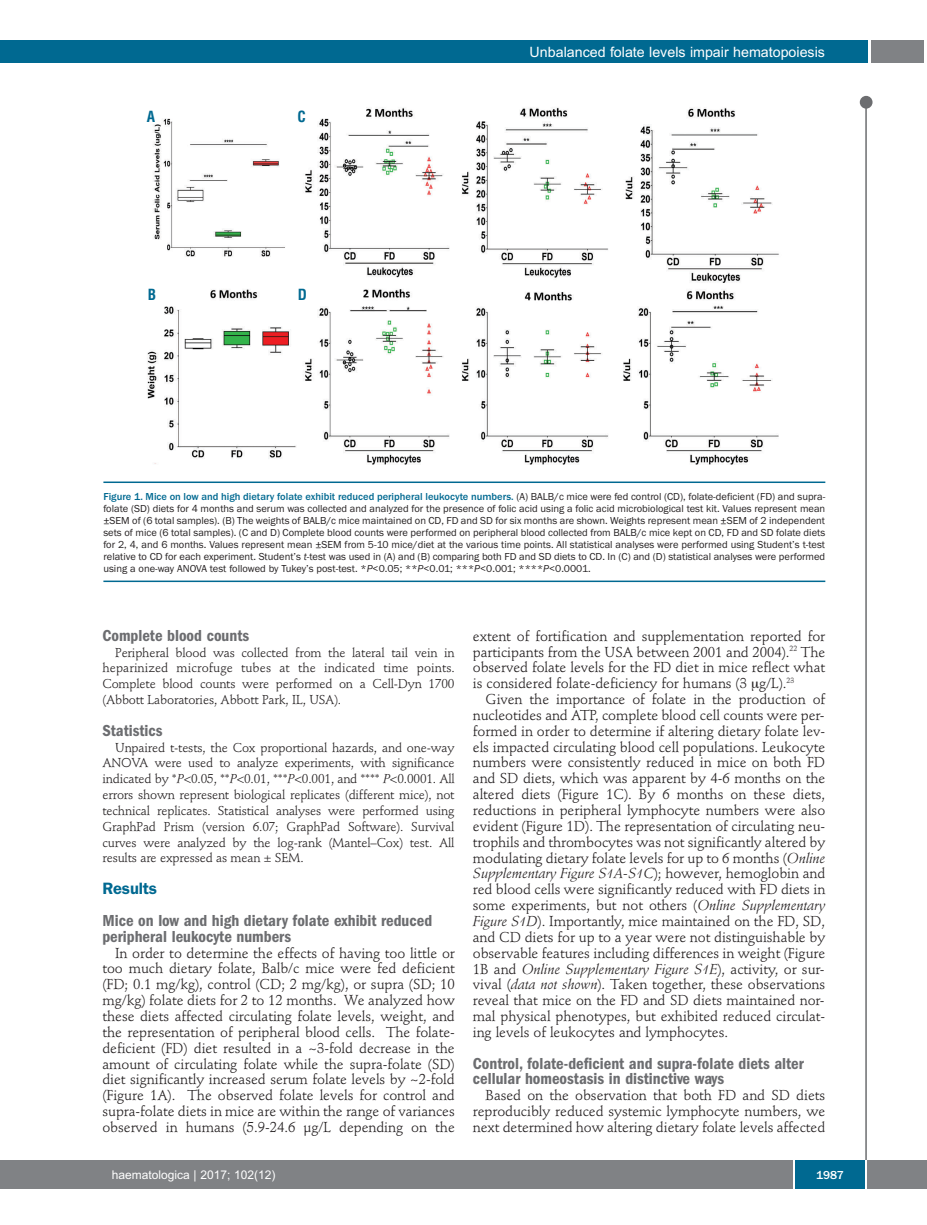
<style>
.page{position:relative;width:927px;height:1225px;background:#fff}
.page>*{position:absolute;margin:0;border:0;box-sizing:border-box;transform-origin:0 0}
.t1{font:600 condensed 16.5px/15.9px "Franklin Gothic";color:#6c6d70}
.t2{font:600 16.5px "Franklin Gothic";letter-spacing:-.01em;color:#006991}
.t3{font:700 condensed 15px "Helvetica";color:#006991}
.t4{font:14.25px/15.9px "Stempel Schneidler";letter-spacing:-.005em;color:#231f20;text-align:justify}
.t5{font:14.25px "Arial";color:#fff}
.t6{font:12.75px/15.9px "Stempel Schneidler";letter-spacing:-.015em;color:#231f20;text-align:justify}
.t7{font:12px "Arial";color:#fff}
.t8{font:500 12px "Franklin Gothic";color:#fff}
.t9{font:10.5px/12px "Franklin Gothic";color:#231f20;text-align:justify}
.s1{font-weight:500;color:#006991}
.s2{font-style:italic}
</style>
<div class="page">
<div style="left:860px;top:96px;width:12px;height:13px;background:#6c6d70;border-radius:50%"></div>
<hr style="left:865px;top:98px;width:2px;height:1062px;background:#6c6d70">
<div style="left:871px;top:40px;width:52px;height:22px;background:#808285"></div>
<div style="left:18px;top:40px;width:849px;height:22px;background:#006991"></div>
<div style="left:17px;top:1160px;width:910px;height:28px;background:#808285"></div>
<div style="left:795px;top:1160px;width:70px;height:28px;background:#006991"></div>
<hr style="left:793px;top:1160px;width:2px;height:28px;background:#fff">
<hr style="left:865px;top:1160px;width:2px;height:28px;background:#fff">
<div style="left:0;top:40px;width:19px;height:22px;background:#006991"></div>
<div style="left:0;top:1160px;width:18px;height:28px;background:#808285"></div>
<img style="left:147px;top:107px;width:632px;height:357px">
<hr style="left:103px;top:481px;width:722px;height:2px;background:#006991">
<hr style="left:103px;top:580px;width:722px;height:2px;background:#006991">
<p class="t3" style="left:147px;top:108px;width:10px">A</p>
<p class="t3" style="left:297px;top:108px;width:10px">C</p>
<p class="t3" style="left:148px;top:286px;width:10px">B</p>
<p class="t3" style="left:298px;top:286px;width:11px">D</p>
<p class="t5" style="left:530px;top:44px;width:297px">Unbalanced folate levels impair hematopoiesis</p>
<p class="t9" style="left:103px;top:490px;width:723px"><span class="s1">Figure 1. Mice on low and high dietary folate exhibit reduced peripheral leukocyte numbers.</span> (A) BALB/c mice were fed control (CD), folate-deficient (FD) and supra&shy;folate (SD) diets for 4 months and serum was collected and analyzed for the presence of folic acid using a folic acid microbiological test kit. Values represent mean ±SEM of (6 total samples). (B) The weights of BALB/c mice maintained on CD, FD and SD for six months are shown. Weights represent mean ±SEM of 2 independent sets of mice (6 total samples). (C and D) Complete blood counts were performed on peripheral blood collected from BALB/c mice kept on CD, FD and SD folate diets for 2, 4, and 6 months. Values represent mean ±SEM from 5-10 mice/diet at the various time points. All statistical analyses were performed using Student’s t-test relative to CD for each experiment. Student’s <span class="s2">t</span>-test was used in (A) and (B) comparing both FD and SD diets to CD. In (C) and (D) statistical analyses were performed using a one-way ANOVA test followed by Tukey’s post-test. *<span class="s2">P</span>&lt;0.05; **<span class="s2">P</span>&lt;0.01; ***<span class="s2">P</span>&lt;0.001; ****<span class="s2">P</span>&lt;0.0001.</p>
<p class="t1" style="left:102px;top:628px;width:148px">Complete blood counts</p>
<p class="t6" style="left:102px;top:645px;width:354px;text-indent:13px">Peripheral blood was collected from the lateral tail vein in heparinized microfuge tubes at the indicated time points.<br>Complete blood counts were performed on a Cell-Dyn 1700 (Abbott Laboratories, Abbott Park, IL, USA).</p>
<p class="t1" style="left:102px;top:723px;width:62px">Statistics</p>
<p class="t6" style="left:102px;top:740px;width:354px;text-indent:13px">Unpaired t-tests, the Cox proportional hazards, and one-way ANOVA were used to analyze experiments, with significance indicated by *<span class="s2">P</span>&lt;0.05, **<span class="s2">P</span>&lt;0.01, ***<span class="s2">P</span>&lt;0.001, and **** <span class="s2">P</span>&lt;0.0001. All errors shown represent biological replicates (different mice), not technical replicates. Statistical analyses were performed using GraphPad Prism (version 6.07; GraphPad Software). Survival curves were analyzed by the log-rank (Mantel–Cox) test. All results are expressed as mean ± SEM.</p>
<p class="t2" style="left:102px;top:883px;width:56px">Results</p>
<p class="t1" style="left:102px;top:914px;width:331px">Mice on low and high dietary folate exhibit reduced peripheral leukocyte numbers</p>
<p class="t4" style="left:102px;top:946px;width:354px;text-indent:13px">In order to determine the effects of having too little or too much dietary folate, Balb/c mice were fed deficient (FD; 0.1 mg/kg), control (CD; 2 mg/kg), or supra (SD; 10 mg/kg) folate diets for 2 to 12 months. We analyzed how these diets affected circulating folate levels, weight, and the representation of peripheral blood cells. The folate&shy;deficient (FD) diet resulted in a ~3-fold decrease in the amount of circulating folate while the supra-folate (SD) diet significantly increased serum folate levels by ~2-fold (Figure 1A). The observed folate levels for control and supra-folate diets in mice are within the range of variances observed in humans (5.9-24.6 µg/L depending on the</p>
<p class="t4" style="left:473px;top:629px;width:354px">extent of fortification and supplementation reported for participants from the USA between 2001 and 2004).<sup>22</sup> The observed folate levels for the FD diet in mice reflect what is considered folate-deficiency for humans (3 g/L).<sup>23</sup></p>
<p class="t4" style="left:473px;top:692px;width:354px;text-indent:13px">Given the importance of folate in the production of nucleotides and ATP, complete blood cell counts were per&shy;formed in order to determine if altering dietary folate lev&shy;els impacted circulating blood cell populations. Leukocyte numbers were consistently reduced in mice on both FD and SD diets, which was apparent by 4-6 months on the altered diets (Figure 1C). By 6 months on these diets, reductions in peripheral lymphocyte numbers were also evident (Figure 1D). The representation of circulating neu&shy;trophils and thrombocytes was not significantly altered by modulating dietary folate levels for up to 6 months (<span class="s2">Online Supplementary Figure S1A-S1C</span>); however, hemoglobin and red blood cells were significantly reduced with FD diets in some experiments, but not others (<span class="s2">Online Supplementary Figure S1D</span>). Importantly, mice maintained on the FD, SD, and CD diets for up to a year were not distinguishable by observable features including differences in weight (Figure 1B and <span class="s2">Online Supplementary Figure S1E</span>), activity, or sur&shy;vival (<span class="s2">data not shown</span>). Taken together, these observations reveal that mice on the FD and SD diets maintained nor&shy;mal physical phenotypes, but exhibited reduced circulat&shy;ing levels of leukocytes and lymphocytes.</p>
<p class="t1" style="left:473px;top:1056px;width:333px">Control, folate-deficient and supra-folate diets alter cellular homeostasis in distinctive ways</p>
<p class="t4" style="left:473px;top:1088px;width:354px;text-indent:13px">Based on the observation that both FD and SD diets reproducibly reduced systemic lymphocyte numbers, we next determined how altering dietary folate levels affected</p>
<p class="t7" style="left:112px;top:1167px;width:165px">haematologica | 2017; 102(12)</p>
<p class="t8" style="left:816px;top:1167px;width:29px">1987</p>
</div>
